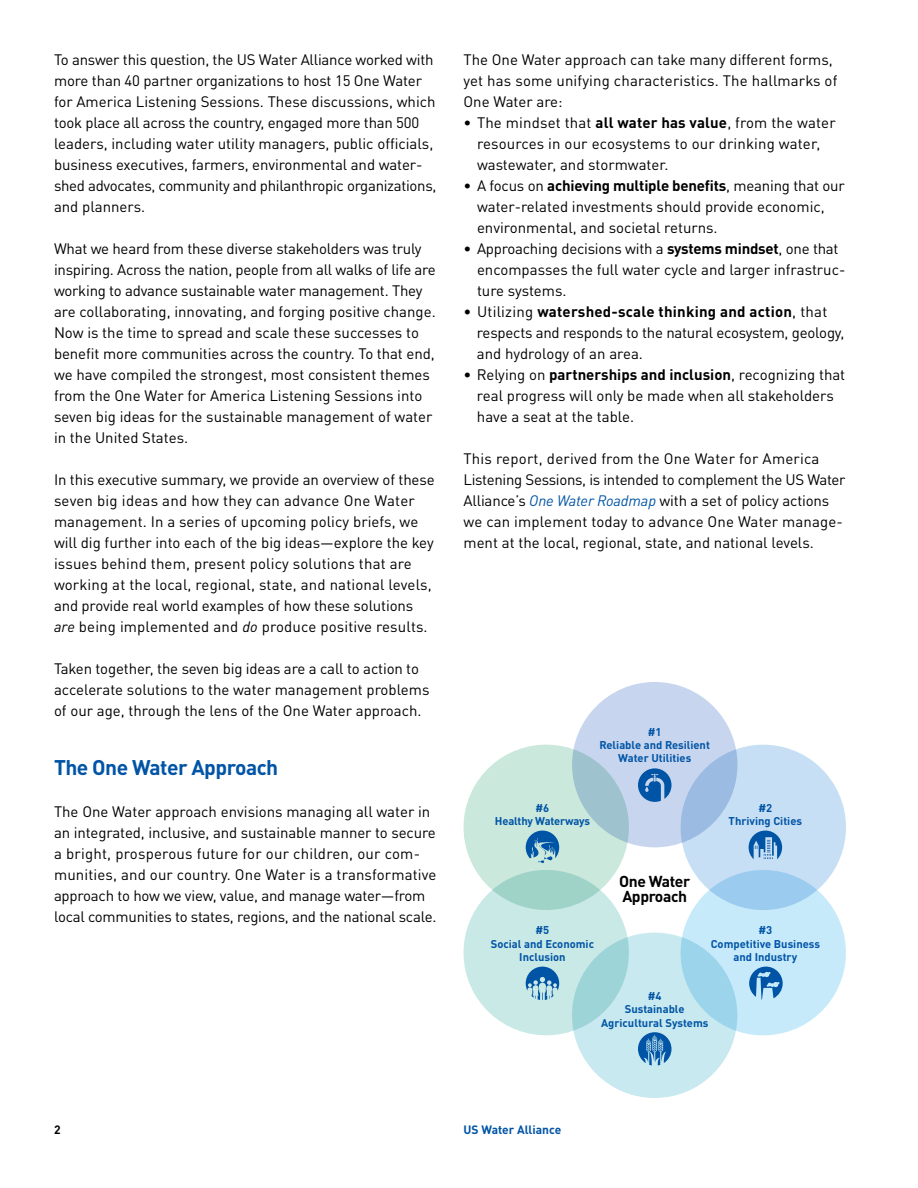
<style>
.page{position:relative;width:918px;height:1188px;background:#fff}
.page>*{position:absolute;margin:0;border:0;box-sizing:border-box;transform-origin:0 0}
.t1{font:700 21px "DIN Pro";letter-spacing:-.025em;color:#0054a6}
.t2{font:700 15.6px/15.6px "DIN Pro";letter-spacing:-.025em;color:#000}
.t3{font:15px/21px "DIN Pro";color:#000}
.t4{font:700 12px "DIN Pro";color:#0054a6}
.t5{font:700 12px "DIN Pro";color:#000}
.t6{font:700 11.1px/13.4px "DIN Pro";color:#0054a6;text-align:center}
.s1{font-style:italic}
.s2{font-weight:700}
.s3{font-style:italic;color:#0054a6}
</style>
<div class="page">
<div style="left:572px;top:682px;width:165px;height:165px;background:#c7d6ee;border-radius:50%"></div>
<div style="left:572px;top:933px;width:165px;height:165px;background:#c8e9ef;border-radius:50%"></div>
<svg style="left:463px;top:733px;width:383px;height:332px"></svg>
<p class="t3" style="left:54px;top:48px;width:384px">To answer this question, the US Water Alliance worked with more than 40 partner organizations to host 15 One Water for America Listening Sessions. These discussions, which took place all across the country, engaged more than 500 leaders, including water utility managers, public officials, business executives, farmers, environmental and water&shy;shed advocates, community and philanthropic organizations, and planners.</p>
<p class="t3" style="left:54px;top:237px;width:383px">What we heard from these diverse stakeholders was truly inspiring. Across the nation, people from all walks of life are working to advance sustainable water management. They are collaborating, innovating, and forging positive change.<br>Now is the time to spread and scale these successes to benefit more communities across the country. To that end, we have compiled the strongest, most consistent themes from the One Water for America Listening Sessions into seven big ideas for the sustainable management of water in the United States.</p>
<p class="t3" style="left:54px;top:468px;width:382px">In this executive summary, we provide an overview of these seven big ideas and how they can advance One Water management. In a series of upcoming policy briefs, we will dig further into each of the big ideas—explore the key issues behind them, present policy solutions that are working at the local, regional, state, and national levels, and provide real world examples of how these solutions <span class="s1">are</span> being implemented and <span class="s1">do</span> produce positive results.</p>
<p class="t3" style="left:54px;top:657px;width:377px">Taken together, the seven big ideas are a call to action to accelerate solutions to the water management problems of our age, through the lens of the One Water approach.</p>
<h1 class="t1" style="left:54px;top:750px;width:226px">The One Water Approach</h1>
<p class="t3" style="left:54px;top:800px;width:384px">The One Water approach envisions managing all water in an integrated, inclusive, and sustainable manner to secure a bright, prosperous future for our children, our com&shy;munities, and our country. One Water is a transformative approach to how we view, value, and manage water—from local communities to states, regions, and the national scale.</p>
<p class="t3" style="left:464px;top:48px;width:375px">The One Water approach can take many different forms, yet has some unifying characteristics. The hallmarks of<br>One Water are:</p>
<p class="t3" style="left:477px;top:111px;width:360px;text-indent:-14px">• The mindset that <span class="s2">all water has value</span>, from the water resources in our ecosystems to our drinking water, wastewater, and stormwater.</p>
<p class="t3" style="left:477px;top:174px;width:369px;text-indent:-14px">• A focus on <span class="s2">achieving multiple benefits</span>, meaning that our water-related investments should provide economic, environmental, and societal returns.</p>
<p class="t3" style="left:477px;top:237px;width:370px;text-indent:-14px">• Approaching decisions with a <span class="s2">systems mindset</span>, one that encompasses the full water cycle and larger infrastruc&shy;ture systems.</p>
<p class="t3" style="left:477px;top:300px;width:369px;text-indent:-13px">• Utilizing <span class="s2">watershed-scale thinking and action</span>, that respects and responds to the natural ecosystem, geology, and hydrology of an area.</p>
<p class="t3" style="left:477px;top:363px;width:370px;text-indent:-14px">• Relying on <span class="s2">partnerships and inclusion</span>, recognizing that real progress will only be made when all stakeholders have a seat at the table.</p>
<p class="t3" style="left:463px;top:447px;width:384px">This report, derived from the One Water for America Listening Sessions, is intended to complement the US Water Alliance’s <span class="s3">One Water Roadmap</span> with a set of policy actions we can implement today to advance One Water manage&shy;ment at the local, regional, state, and national levels.</p>
<p class="t6" style="left:600px;top:724px;width:112px">#1<br>Reliable and Resilient<br>Water Utilities</p>
<p class="t6" style="left:495px;top:800px;width:97px">#6<br>Healthy Waterways</p>
<p class="t2" style="left:619px;top:871px;width:72px">One Water<br>Approach</p>
<p class="t6" style="left:729px;top:800px;width:75px">#2<br>Thriving Cities</p>
<p class="t6" style="left:491px;top:922px;width:105px">#5<br>Social and Economic<br>Inclusion</p>
<p class="t6" style="left:711px;top:922px;width:111px">#3<br>Competitive Business and Industry</p>
<p class="t6" style="left:601px;top:988px;width:109px">#4<br>Sustainable<br>Agricultural Systems</p>
<p class="t5" style="left:54px;top:1120px;width:8px">2</p>
<p class="t4" style="left:464px;top:1120px;width:99px">US Water Alliance</p>
</div>
